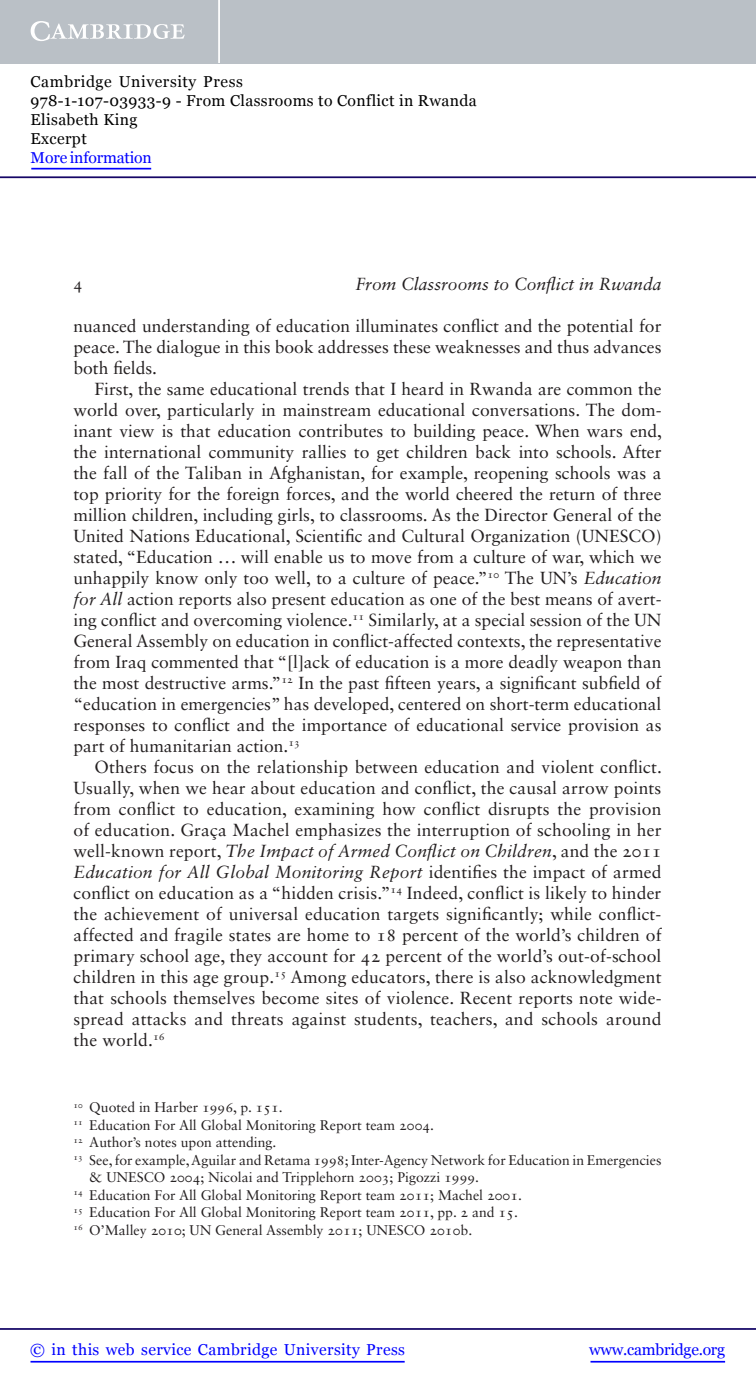
<style>
.page{position:relative;width:756px;height:1388px;background:#fff}
.page>*{position:absolute;margin:0;border:0;box-sizing:border-box;transform-origin:0 0}
.t1{font:17.5px/21px "Sabon LT Std";color:#231f20;text-align:justify}
.t2{font:italic 17.5px "Sabon LT Std";color:#231f20}
.t3{font:16.62px "Sabon LT Std";color:#231f20}
.t4{font:15.75px/18.9px "Georgia";letter-spacing:.025em;color:#000}
.t5{font:15.75px "Georgia";letter-spacing:.025em;color:#00f}
.t6{font:15.75px "Georgia";letter-spacing:-.015em;color:#00f}
.t7{font:15.75px "Georgia";letter-spacing:-.01em;color:#00f}
.t8{font:14px "Sabon LT Std";color:#231f20}
.s1{font-style:italic}
</style>
<div class="page">
<hr style="left:591px;top:1361px;width:134px;height:1px;background:#00f">
<hr style="left:0;top:1328px;width:756px;height:2px;background:#150666">
<hr style="left:31px;top:1361px;width:374px;height:1px;background:#00f">
<div style="left:0;top:0;width:756px;height:63px;background:#bac0c6"></div>
<svg style="left:31px;top:21px;width:154px;height:20px"></svg>
<hr style="left:218px;top:0;width:2px;height:63px;background:#fff">
<hr style="left:0;top:176px;width:756px;height:2px;background:#150666">
<hr style="left:31px;top:168px;width:120px;height:1px;background:#00f">
<p class="t4" style="left:31px;top:72px;width:448px">Cambridge University Press<br>978-1-107-03933-9 - From Classrooms to Conflict in Rwanda<br>Elisabeth King<br>Excerpt</p>
<p class="t7" style="left:31px;top:148px;width:123px">More information</p>
<p class="t3" style="left:74px;top:277px;width:11px">4</p>
<p class="t2" style="left:356px;top:276px;width:307px">From Classrooms to Conflict in Rwanda</p>
<p class="t1" style="left:74px;top:317px;width:590px">nuanced understanding of education illuminates conflict and the potential for peace. The dialogue in this book addresses these weaknesses and thus advances both fields.</p>
<p class="t1" style="left:74px;top:380px;width:590px;text-indent:21px">First, the same educational trends that I heard in Rwanda are common the world over, particularly in mainstream educational conversations. The dom&shy;inant view is that education contributes to building peace. When wars end, the international community rallies to get children back into schools. After the fall of the Taliban in Afghanistan, for example, reopening schools was a top priority for the foreign forces, and the world cheered the return of three million children, including girls, to classrooms. As the Director General of the United Nations Educational, Scientific and Cultural Organization (UNESCO) stated, “Education . . . will enable us to move from a culture of war, which we unhappily know only too well, to a culture of peace.” <sup>10</sup> The UN’s <span class="s1">Education for All</span> action reports also present education as one of the best means of avert&shy;ing conflict and overcoming violence. <sup>11</sup> Similarly, at a special session of the UN General Assembly on education in conflict-affected contexts, the representative from Iraq commented that “[l]ack of education is a more deadly weapon than the most destructive arms.” <sup>12</sup> In the past fifteen years, a significant subfield of “education in emergencies” has developed, centered on short-term educational responses to conflict and the importance of educational service provision as part of humanitarian action. <sup>13</sup></p>
<p class="t1" style="left:74px;top:758px;width:590px;text-indent:21px">Others focus on the relationship between education and violent conflict.<br>Usually, when we hear about education and conflict, the causal arrow points from conflict to education, examining how conflict disrupts the provision of education. Gra ç a Machel emphasizes the interruption of schooling in her well-known report, <span class="s1">The Impact of Armed Conflict on Children</span>, and the 2011<br><span class="s1">Education for All Global Monitoring Report</span> identifies the impact of armed conflict on education as a “hidden crisis.” <sup>14</sup> Indeed, conflict is likely to hinder the achievement of universal education targets significantly; while conflict&shy;affected and fragile states are home to 18 percent of the world’s children of primary school age, they account for 42 percent of the world’s out-of-school children in this age group. <sup>15</sup> Among educators, there is also acknowledgment that schools themselves become sites of violence. Recent reports note wide&shy;spread attacks and threats against students, teachers, and schools around the world. <sup>16</sup></p>
<p class="t8" style="left:74px;top:1102px;width:211px"><sup>10</sup> Quoted in Harber 1996 , p. 151.</p>
<p class="t8" style="left:74px;top:1119px;width:362px"><sup>11</sup> Education For All Global Monitoring Report team 2004 .</p>
<p class="t8" style="left:74px;top:1137px;width:204px"><sup>12</sup> Author’s notes upon attending.</p>
<p class="t8" style="left:74px;top:1154px;width:590px"><sup>13</sup> See, for example, Aguilar and Retama 1998 ; Inter-Agency Network for Education in Emergencies</p>
<p class="t8" style="left:89px;top:1172px;width:391px">&amp; UNESCO 2004 ; Nicolai and Tripplehorn 2003 ; Pigozzi 1999 .</p>
<p class="t8" style="left:74px;top:1189px;width:450px"><sup>14</sup> Education For All Global Monitoring Report team 2011 ; Machel 2001 .</p>
<p class="t8" style="left:74px;top:1207px;width:446px"><sup>15</sup> Education For All Global Monitoring Report team 2011, pp. 2 and 15.</p>
<p class="t8" style="left:74px;top:1224px;width:400px"><sup>16</sup> O’Malley 2010 ; UN General Assembly 2011 ; UNESCO 2010b .</p>
<p class="t5" style="left:30px;top:1340px;width:376px">© in this web service Cambridge University Press</p>
<p class="t6" style="left:589px;top:1340px;width:137px">www.cambridge.org</p>
</div>
